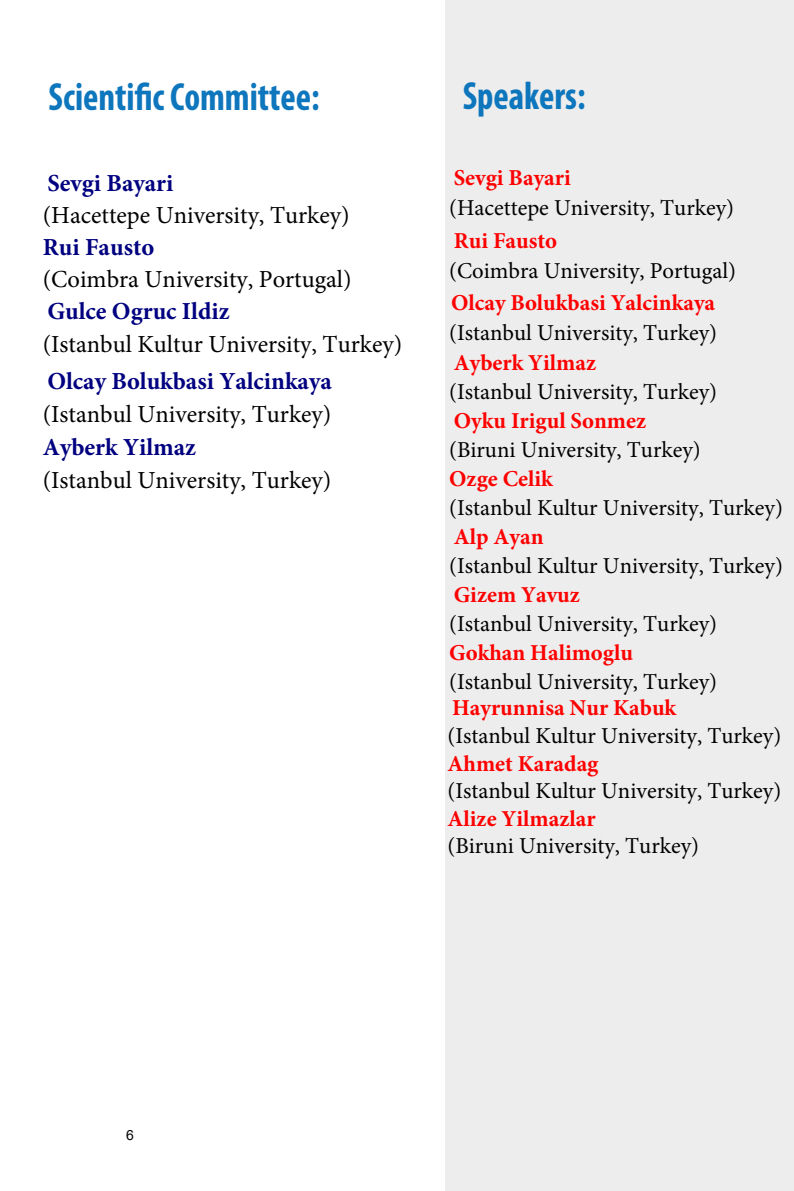
<style>
.page{position:relative;width:794px;height:1191px;background:#fff}
.page>*{position:absolute;margin:0;border:0;box-sizing:border-box;transform-origin:0 0}
.t1{font:700 condensed 39.38px "Myriad Pro";color:#0e76bc;scale:.93 1}
.t2{font:24.5px "Minion Pro";color:#000}
.t3{font:700 24.5px "Minion Pro";color:#000080}
.t4{font:22.75px "Minion Pro";color:#000}
.t5{font:700 22.75px "Minion Pro";color:#f00}
.t6{font:14px "Arial";color:#000}
</style>
<div class="page">
<div style="left:445px;top:0;width:349px;height:1191px;background:#ededed"></div>
<h1 class="t1" style="left:49px;top:72px;width:293px">Scientific Committee:</h1>
<h1 class="t1" style="left:463px;top:71px;width:134px">Speakers:</h1>
<p class="t3" style="left:47px;top:165px;width:128px">Sevgi Bayari</p>
<p class="t2" style="left:43px;top:199px;width:308px">(Hacettepe University, Turkey)</p>
<p class="t3" style="left:43px;top:230px;width:113px">Rui Fausto</p>
<p class="t2" style="left:43px;top:263px;width:310px">(Coimbra University, Portugal)</p>
<p class="t3" style="left:47px;top:294px;width:184px">Gulce Ogruc Ildiz</p>
<p class="t2" style="left:43px;top:328px;width:361px">(Istanbul Kultur University, Turkey)</p>
<p class="t3" style="left:47px;top:364px;width:286px">Olcay Bolukbasi Yalcinkaya</p>
<p class="t2" style="left:43px;top:398px;width:290px">(Istanbul University, Turkey)</p>
<p class="t3" style="left:43px;top:430px;width:155px">Ayberk Yilmaz</p>
<p class="t2" style="left:43px;top:464px;width:290px">(Istanbul University, Turkey)</p>
<p class="t5" style="left:454px;top:162px;width:119px">Sevgi Bayari</p>
<p class="t4" style="left:449px;top:193px;width:286px">(Hacettepe University, Turkey)</p>
<p class="t5" style="left:454px;top:224px;width:105px">Rui Fausto</p>
<p class="t4" style="left:449px;top:255px;width:288px">(Coimbra University, Portugal)</p>
<p class="t5" style="left:451px;top:287px;width:266px">Olcay Bolukbasi Yalcinkaya</p>
<p class="t4" style="left:449px;top:317px;width:269px">(Istanbul University, Turkey)</p>
<p class="t5" style="left:454px;top:346px;width:144px">Ayberk Yilmaz</p>
<p class="t4" style="left:449px;top:376px;width:269px">(Istanbul University, Turkey)</p>
<p class="t5" style="left:454px;top:404px;width:194px">Oyku Irigul Sonmez</p>
<p class="t4" style="left:449px;top:435px;width:253px">(Biruni University, Turkey)</p>
<p class="t5" style="left:449px;top:462px;width:105px">Ozge Celik</p>
<p class="t4" style="left:449px;top:492px;width:335px">(Istanbul Kultur University, Turkey)</p>
<p class="t5" style="left:454px;top:520px;width:91px">Alp Ayan</p>
<p class="t4" style="left:449px;top:550px;width:335px">(Istanbul Kultur University, Turkey)</p>
<p class="t5" style="left:454px;top:579px;width:128px">Gizem Yavuz</p>
<p class="t4" style="left:449px;top:608px;width:269px">(Istanbul University, Turkey)</p>
<p class="t5" style="left:449px;top:637px;width:185px">Gokhan Halimoglu</p>
<p class="t4" style="left:449px;top:666px;width:269px">(Istanbul University, Turkey)</p>
<p class="t5" style="left:452px;top:692px;width:226px">Hayrunnisa Nur Kabuk</p>
<p class="t4" style="left:447px;top:720px;width:335px">(Istanbul Kultur University, Turkey)</p>
<p class="t5" style="left:447px;top:747px;width:152px">Ahmet Karadag</p>
<p class="t4" style="left:447px;top:775px;width:335px">(Istanbul Kultur University, Turkey)</p>
<p class="t5" style="left:447px;top:802px;width:150px">Alize Yilmazlar</p>
<p class="t4" style="left:447px;top:830px;width:253px">(Biruni University, Turkey)</p>
<p class="t6" style="left:126px;top:1125px;width:9px">6</p>
</div>
